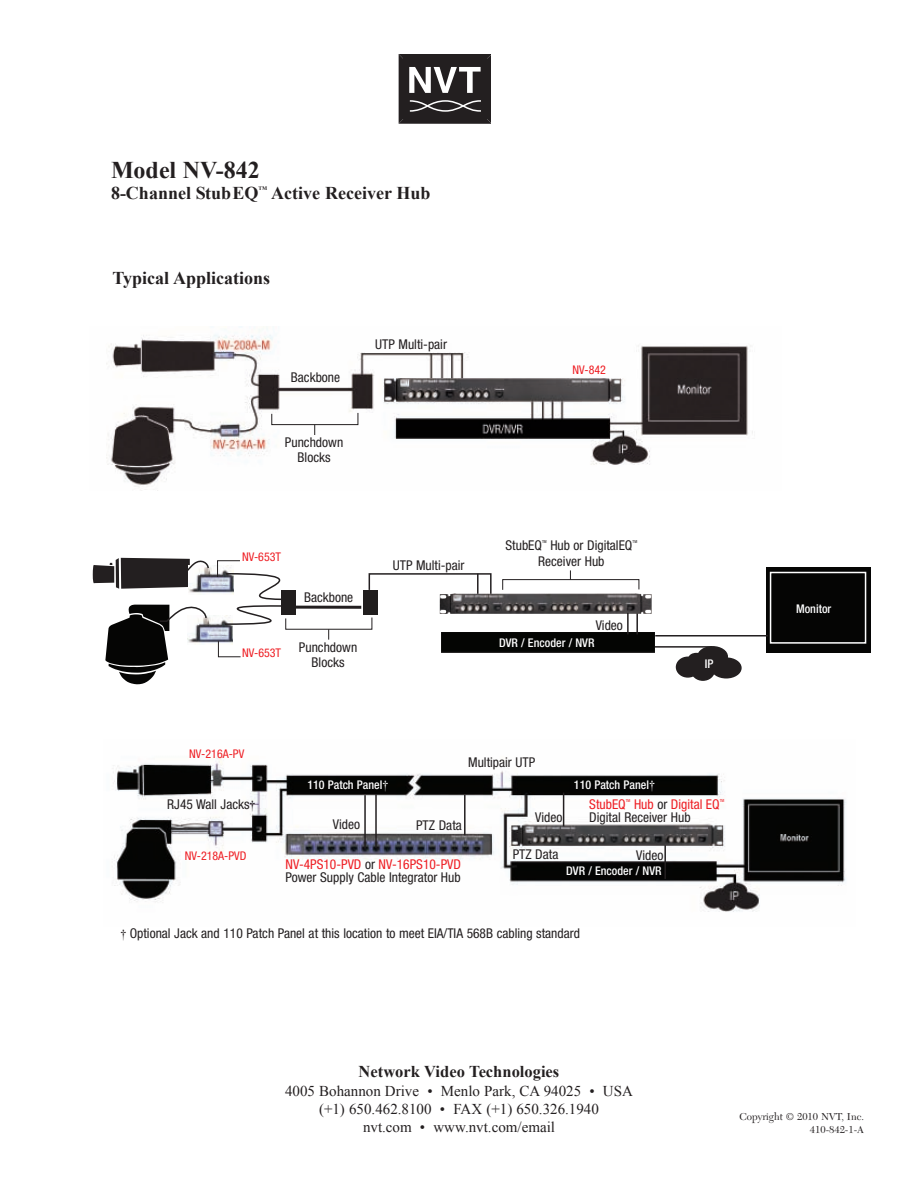
<style>
.page{position:relative;width:918px;height:1188px;background:#fff}
.page>*{position:absolute;margin:0;border:0;box-sizing:border-box;transform-origin:0 0}
.t1{font:700 24px "Times New Roman";color:#231f20}
.t2{font:700 18px "Times New Roman";color:#231f20}
.t3{font:700 16.5px "Times New Roman";color:#231f20}
.t4{font:15px/18px "Times New Roman";color:#231f20;text-align:center}
.t5{font:condensed 13.5px/15px "Helvetica Neue";color:#231f20;text-align:center}
.t6{font:condensed 13.5px "Helvetica Neue";color:#ee1d23}
.t7{font:500 condensed 12px "Helvetica Neue";color:#fff}
.t8{font:condensed 12px "Helvetica Neue";color:#ee1d23}
.t9{font:10.5px/13px "New Caledonia";color:#231f20;text-align:right}
.t10{font:700 5.4px "Times New Roman";color:#231f20}
.t11{font:condensed 4.05px "Helvetica Neue";color:#ee1d23}
.t12{font:condensed 4.05px "Helvetica Neue";color:#231f20}
.s1{font-weight:400}
.s2{font-family:"Times New Roman";font-weight:400;font-stretch:normal}
.s3{font-family:"Times New Roman";font-stretch:normal;font-size:12px}
.s4{color:#ee1d23}
.s5{color:#231f20}
</style>
<div class="page">
<svg style="left:399px;top:54px;width:92px;height:70px;background:#474445"></svg>
<img style="left:106px;top:326px;width:647px;height:161px">
<img style="left:112px;top:756px;width:734px;height:156px">
<hr style="left:364px;top:795px;width:2px;height:54px;background:#231f20">
<hr style="left:375px;top:794px;width:2px;height:54px;background:#231f20">
<hr style="left:563px;top:793px;width:1px;height:33px;background:#231f20">
<hr style="left:664px;top:845px;width:2px;height:34px;background:#231f20">
<hr style="left:464px;top:795px;width:2px;height:40px;background:#231f20">
<div style="left:766px;top:567px;width:104px;height:86px;background:#050504"></div>
<div style="left:770px;top:572px;width:96px;height:72px;border:2px solid #fff"></div>
<div style="left:698px;top:647px;width:29px;height:19px;background:#231f20;border-radius:50%"></div>
<div style="left:697px;top:646px;width:31px;height:21px;border:2px solid #231f20;border-radius:50%"></div>
<div style="left:677px;top:657px;width:22px;height:20px;background:#231f20;border-radius:50%"></div>
<div style="left:676px;top:657px;width:24px;height:21px;border:2px solid #231f20;border-radius:50%"></div>
<div style="left:689px;top:654px;width:15px;height:8px;background:#231f20;border-radius:50%"></div>
<div style="left:688px;top:653px;width:16px;height:10px;border:2px solid #231f20;border-radius:50%"></div>
<div style="left:692px;top:661px;width:22px;height:19px;background:#231f20;border-radius:50%"></div>
<div style="left:691px;top:660px;width:24px;height:21px;border:2px solid #231f20;border-radius:50%"></div>
<div style="left:712px;top:658px;width:29px;height:20px;background:#231f20;border-radius:50%"></div>
<div style="left:711px;top:657px;width:31px;height:22px;border:2px solid #231f20;border-radius:50%"></div>
<hr style="left:651px;top:646px;width:61px;height:2px;background:#231f20">
<hr style="left:655px;top:635px;width:113px;height:2px;background:#231f20">
<svg style="left:502px;top:570px;width:137px;height:20px"></svg>
<svg style="left:93px;top:557px;width:399px;height:127px"></svg>
<div style="left:441px;top:632px;width:214px;height:20px;background:#040503"></div>
<img style="left:440px;top:593px;width:212px;height:21px">
<hr style="left:636px;top:613px;width:2px;height:21px;background:#231f20">
<hr style="left:627px;top:613px;width:2px;height:21px;background:#231f20">
<svg style="left:271px;top:413px;width:87px;height:22px"></svg>
<h1 class="t1" style="left:111px;top:156px;width:150px">Model NV-842</h1>
<h2 class="t2" style="left:111px;top:183px;width:149px">8-Channel StubEQ</h2>
<p class="t10" style="left:258px;top:185px;width:10px">TM</p>
<h2 class="t2" style="left:271px;top:183px;width:161px">Active Receiver Hub</h2>
<h2 class="t2" style="left:112px;top:268px;width:159px">Typical Applications</h2>
<p class="t5" style="left:291px;top:370px;width:51px">Backbone</p>
<p class="t5" style="left:285px;top:436px;width:60px">Punchdown<br>Blocks</p>
<p class="t5" style="left:375px;top:338px;width:73px">UTP Multi-pair</p>
<p class="t8" style="left:242px;top:553px;width:41px">NV-653T</p>
<p class="t5" style="left:304px;top:591px;width:51px">Backbone</p>
<p class="t5" style="left:393px;top:559px;width:73px">UTP Multi-pair</p>
<p class="t8" style="left:573px;top:366px;width:35px">NV-842</p>
<p class="t5" style="left:506px;top:539px;width:38px">StubEQ</p>
<p class="t12" style="left:542px;top:540px;width:6px">TM</p>
<p class="t5" style="left:550px;top:539px;width:84px">Hub or DigitalEQ</p>
<p class="t12" style="left:632px;top:540px;width:6px">TM</p>
<p class="t5" style="left:538px;top:555px;width:68px">Receiver Hub</p>
<p class="t5" style="left:596px;top:619px;width:29px">Video</p>
<p class="t8" style="left:242px;top:649px;width:41px">NV-653T</p>
<p class="t7" style="left:518px;top:638px;width:97px">DVR<span class="s1">DV</span>/<span class="s1">R</span>E<span class="s1">/</span>n<span class="s1">N</span>c<span class="s1">V</span>o<span class="s1">R</span>der / NVR</p>
<p class="t5" style="left:299px;top:641px;width:60px">Punchdown<br>Blocks</p>
<p class="t7" style="left:499px;top:638px;width:97px">DVR / Encoder / NVR</p>
<p class="t8" style="left:189px;top:750px;width:57px">NV-216A-PV</p>
<p class="t5" style="left:468px;top:756px;width:69px">Multipair UTP</p>
<p class="t7" style="left:307px;top:781px;width:83px">110 Patch Panel<span class="s2">†</span></p>
<p class="t7" style="left:574px;top:781px;width:83px">110 Patch Panel<span class="s2">†</span></p>
<p class="t7" style="left:705px;top:659px;width:10px">IP</p>
<p class="t5" style="left:167px;top:798px;width:90px">RJ45 Wall Jacks<span class="s3">†</span></p>
<p class="t8" style="left:185px;top:852px;width:63px">NV-218A-PVD</p>
<p class="t5" style="left:333px;top:817px;width:29px">Video</p>
<p class="t5" style="left:416px;top:819px;width:47px">PTZ Data</p>
<p class="t5" style="left:286px;top:859px;width:177px;line-height:13.5px;text-align:left"><span class="s4">NV-4PS10-PVD</span> or <span class="s4">NV-16PS10-PVD<br></span>Power Supply Cable Integrator Hub</p>
<p class="t5" style="left:535px;top:811px;width:29px">Video</p>
<p class="t5" style="left:513px;top:847px;width:47px">PTZ Data</p>
<p class="t6" style="left:589px;top:799px;width:38px">StubEQ</p>
<p class="t11" style="left:626px;top:799px;width:6px">TM</p>
<p class="t6" style="left:634px;top:799px;width:87px">Hub <span class="s5">or</span> Digital EQ</p>
<p class="t11" style="left:720px;top:799px;width:6px">TM</p>
<p class="t5" style="left:589px;top:811px;width:103px">Digital Receiver Hub</p>
<p class="t5" style="left:636px;top:848px;width:29px">Video</p>
<p class="t7" style="left:566px;top:867px;width:97px">DVR / Encoder / NVR</p>
<p class="t5" style="left:120px;top:927px;width:461px"><span class="s3">†</span> Optional Jack and 110 Patch Panel at this location to meet EIA/TIA 568B cabling standard</p>
<p class="t7" style="left:796px;top:605px;width:37px">Monitor</p>
<p class="t3" style="left:359px;top:1063px;width:202px">Network Video Technologies</p>
<p class="t4" style="left:285px;top:1082px;width:349px">4005 Bohannon Drive • Menlo Park, CA 94025 • USA (+1) 650.462.8100 • FAX (+1) 650.326.1940<br>nvt.com • www.nvt.com/email</p>
<p class="t9" style="left:739px;top:1111px;width:126px">Copyright © 2010 NVT, Inc.<br>410-842-1-A</p>
</div>
